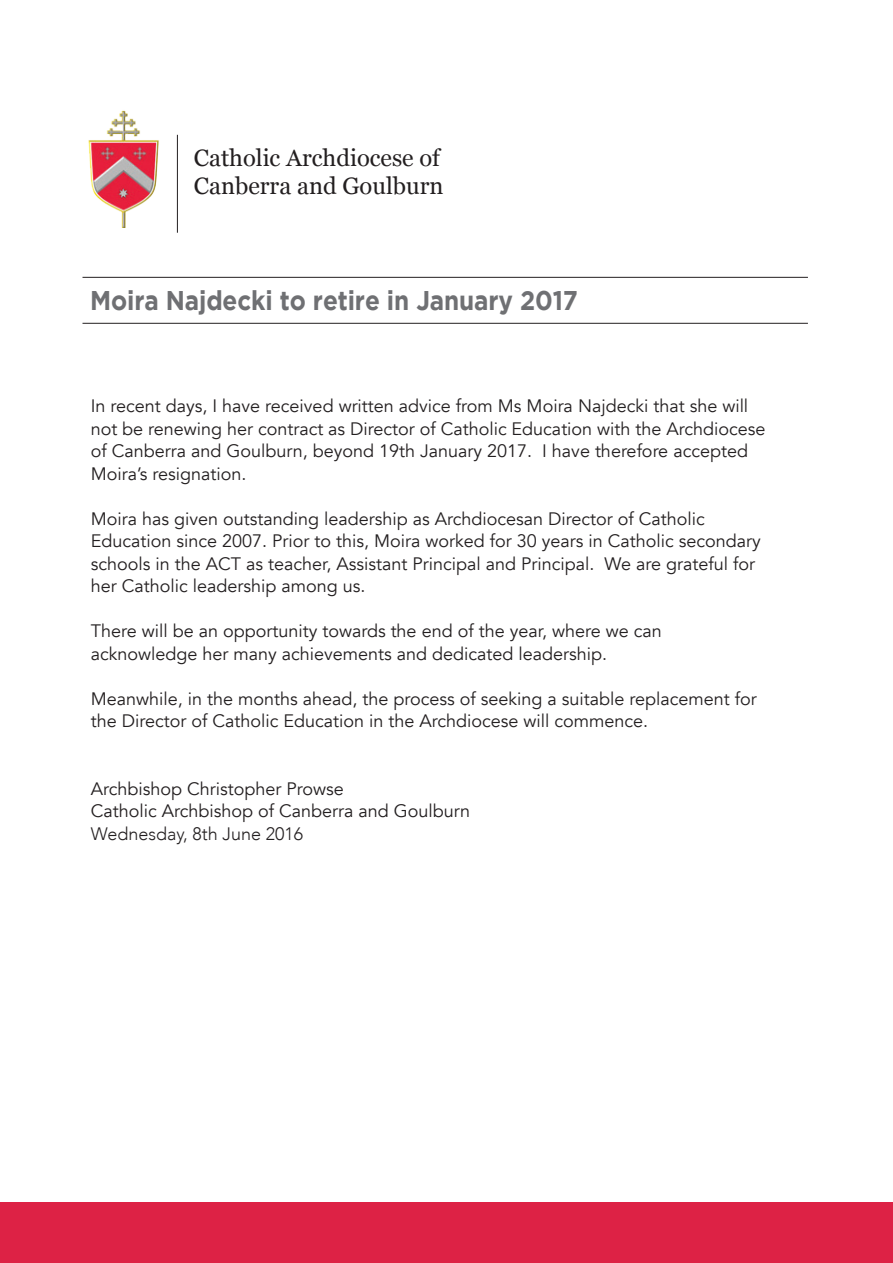
<style>
.page{position:relative;width:893px;height:1263px;background:#fff}
.page>*{position:absolute;margin:0;border:0;box-sizing:border-box;transform-origin:0 0}
.t1{font:700 27px "Gotham";letter-spacing:-.005em;color:#6f7073;scale:.9 1}
.t2{font:23.7px/28.5px "Georgia";color:#231f20}
.t3{font:18px/22.5px "Avenir";color:#231f20}
.t4{font:300 18px "Avenir";color:#231f20}
</style>
<div class="page">
<hr style="left:83px;top:323px;width:725px;height:1px;background:#231f20">
<hr style="left:83px;top:277px;width:725px;height:1px;background:#231f20">
<img style="left:88px;top:110px;width:90px;height:117px">
<hr style="left:177px;top:135px;width:1px;height:98px;background:#231f20">
<div style="left:0;top:1202px;width:893px;height:61px;background:#dd2245"></div>
<p class="t2" style="left:194px;top:142px;width:251px">Catholic Archdiocese of<br>Canberra and Goulburn</p>
<p class="t1" style="left:90px;top:285px;width:544px">Moira Najdecki to retire in January 2017</p>
<p class="t3" style="left:91px;top:395px;width:676px">In recent days, I have received written advice from Ms Moira Najdecki that she will not be renewing her contract as Director of Catholic Education with the Archdiocese of Canberra and Goulburn, beyond 19th January 2017. I have therefore accepted Moira’s resignation.</p>
<p class="t3" style="left:91px;top:508px;width:672px">Moira has given outstanding leadership as Archdiocesan Director of Catholic Education since 2007. Prior to this, Moira worked for 30 years in Catholic secondary schools in the ACT as teacher, Assistant Principal and Principal. We are grateful for her Catholic leadership among us.</p>
<p class="t3" style="left:91px;top:620px;width:573px">There will be an opportunity towards the end of the year, where we can acknowledge her many achievements and dedicated leadership.</p>
<p class="t3" style="left:91px;top:688px;width:668px">Meanwhile, in the months ahead, the process of seeking a suitable replacement for the Director of Catholic Education in the Archdiocese will commence.</p>
<p class="t3" style="left:91px;top:778px;width:254px">Archbishop Christopher Prowse</p>
<p class="t3" style="left:91px;top:800px;width:381px">Catholic Archbishop of Canberra and Goulburn</p>
<p class="t4" style="left:91px;top:823px;width:214px">Wednesday, 8th June 2016</p>
</div>
